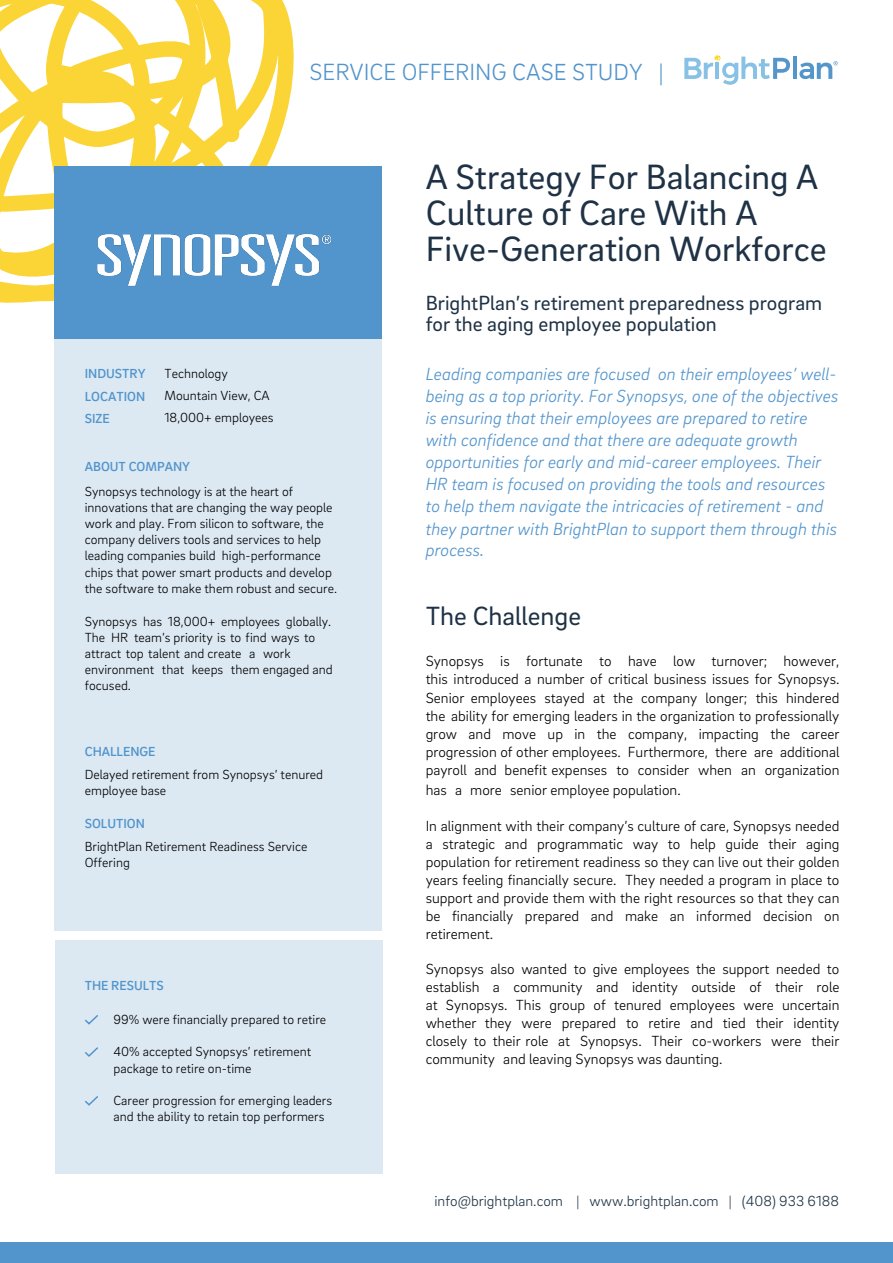
<style>
.page{position:relative;width:893px;height:1263px;background:#fff}
.page>*{position:absolute;margin:0;border:0;box-sizing:border-box;transform-origin:0 0}
.t1{font:36px/36px "Brix Sans";color:#1f3245}
.t2{font:27px "Brix Sans";color:#1f3245}
.t3{font:300 24px "Brix Sans";color:#5294cc}
.t4{font:21px/21px "Brix Sans";color:#1f3245}
.t5{font:italic 300 18px/22px "Brix Sans";color:#5294cc}
.t6{font:300 15px/18px "Brix Sans";color:#000;text-align:justify}
.t7{font:300 15px "Brix Sans";color:#1f3345}
.t8{font:300 13.5px/16.2px "Brix Sans";color:#000}
.t9{font:500 13.5px/22.5px "Brix Sans";color:#5294cc;text-align:justify}
</style>
<div class="page">
<svg style="left:684px;top:55px;width:106px;height:30px"></svg>
<hr style="left:793px;top:57px;width:4px;height:22px;background:#5596ca">
<svg style="left:799px;top:61px;width:39px;height:18px"></svg>
<div style="left:0;top:1242px;width:893px;height:21px;background:#5294cc"></div>
<svg style="left:0;top:0;width:294px;height:303px"></svg>
<div style="left:54px;top:166px;width:327px;height:765px;background:#dce9f3"></div>
<div style="left:55px;top:940px;width:327px;height:234px;background:#dce9f3"></div>
<div style="left:54px;top:166px;width:327px;height:172px;background:#5294cc"></div>
<svg style="left:85px;top:1015px;width:13px;height:10px"></svg>
<svg style="left:85px;top:1047px;width:13px;height:10px"></svg>
<svg style="left:85px;top:1096px;width:13px;height:10px"></svg>
<img style="left:97px;top:234px;width:235px;height:52px">
<h3 class="t3" style="left:309px;top:56px;width:356px">SERVICE OFFERING CASE STUDY |</h3>
<p class="t8" style="left:164px;top:361px;width:111px;line-height:22.4px">Technology<br>Mountain View, CA<br>18,000+ employees</p>
<p class="t9" style="left:85px;top:362px;width:62px">INDUSTRY LOCATION SIZE</p>
<p class="t9" style="left:85px;top:454px;width:107px">ABOUT COMPANY</p>
<p class="t8" style="left:85px;top:482px;width:254px">Synopsys technology is at the heart of innovations that are changing the way people work and play. From silicon to software, the company delivers tools and services to help leading companies build high-performance chips that power smart products and develop the software to make them robust and secure.</p>
<p class="t8" style="left:85px;top:612px;width:250px">Synopsys has 18,000+ employees globally.<br>The HR team’s priority is to find ways to attract top talent and create a work environment that keeps them engaged and focused.</p>
<p class="t9" style="left:85px;top:740px;width:72px">CHALLENGE</p>
<p class="t8" style="left:85px;top:765px;width:240px;line-height:16.6px">Delayed retirement from Synopsys’ tenured employee base</p>
<p class="t9" style="left:85px;top:812px;width:62px">SOLUTION</p>
<p class="t8" style="left:85px;top:838px;width:224px">BrightPlan Retirement Readiness Service<br>Offering</p>
<p class="t9" style="left:85px;top:974px;width:81px">THE RESULTS</p>
<p class="t8" style="left:113px;top:1011px;width:214px">99% were financially prepared to retire</p>
<p class="t8" style="left:113px;top:1042px;width:199px;line-height:17.4px">40% accepted Synopsys’ retirement package to retire on-time</p>
<p class="t8" style="left:113px;top:1091px;width:220px;line-height:16.6px">Career progression for emerging leaders and the ability to retain top performers</p>
<h1 class="t1" style="left:426px;top:157px;width:403px">A Strategy For Balancing A<br>Culture of Care With A<br>Five-Generation Workforce</h1>
<h3 class="t4" style="left:426px;top:292px;width:398px">BrightPlan’s retirement preparedness program for the aging employee population</h3>
<p class="t5" style="left:426px;top:362px;width:414px">Leading companies are focused on their employees’ well&shy;being as a top priority. For Synopsys, one of the objectives is ensuring that their employees are prepared to retire with confidence and that there are adequate growth opportunities for early and mid-career employees. Their HR team is focused on providing the tools and resources to help them navigate the intricacies of retirement - and they partner with BrightPlan to support them through this process.</p>
<h2 class="t2" style="left:426px;top:599px;width:157px">The Challenge</h2>
<p class="t6" style="left:426px;top:651px;width:415px">Synopsys is fortunate to have low turnover; however, this introduced a number of critical business issues for Synopsys.<br>Senior employees stayed at the company longer; this hindered the ability for emerging leaders in the organization to professionally grow and move up in the company, impacting the career progression of other employees. Furthermore, there are additional payroll and benefit expenses to consider when an organization has a more senior employee population.</p>
<p class="t6" style="left:426px;top:816px;width:415px">In alignment with their company’s culture of care, Synopsys needed a strategic and programmatic way to help guide their aging population for retirement readiness so they can live out their golden years feeling financially secure. They needed a program in place to support and provide them with the right resources so that they can be financially prepared and make an informed decision on retirement.</p>
<p class="t6" style="left:426px;top:959px;width:415px">Synopsys also wanted to give employees the support needed to establish a community and identity outside of their role at Synopsys. This group of tenured employees were uncertain whether they were prepared to retire and tied their identity closely to their role at Synopsys. Their co-workers were their community and leaving Synopsys was daunting.</p>
<p class="t7" style="left:434px;top:1192px;width:406px">info@brightplan.com | www.brightplan.com | (408) 933 6188</p>
</div>
